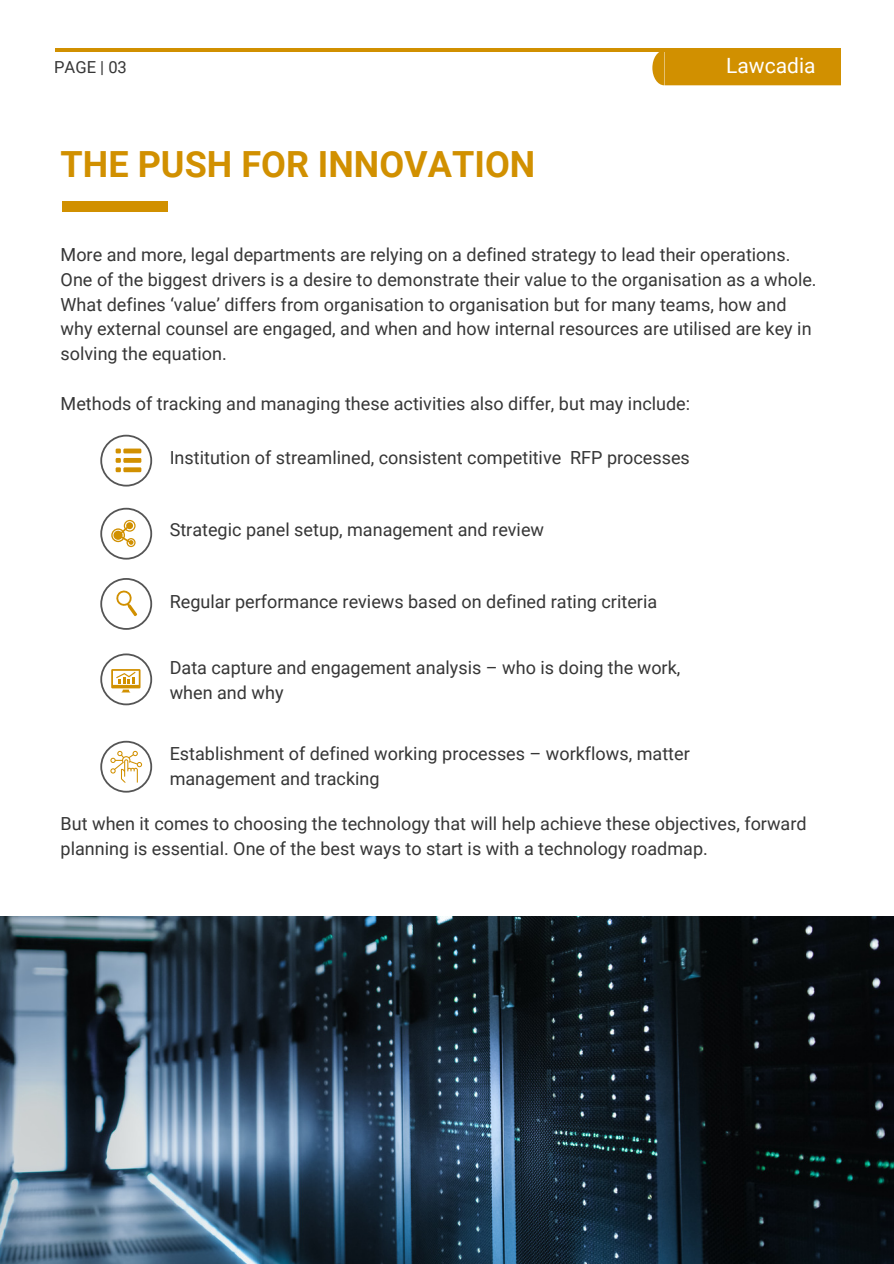
<style>
.page{position:relative;width:894px;height:1264px;background:#fff}
.page>*{position:absolute;margin:0;border:0;box-sizing:border-box;transform-origin:0 0}
.t1{font:700 36px "Roboto";color:#d19000}
.t2{font:21px "Roboto";color:#fff}
.t3{font:18px/24.8px "Roboto";color:#363636}
.t4{font:16.5px "Roboto";color:#363636}
</style>
<div class="page">
<div style="left:652px;top:52px;width:189px;height:33px;background:#d19000"></div>
<img style="left:0;top:916px;width:893px;height:347px">
<div style="left:62px;top:201px;width:106px;height:10px;background:#d19000"></div>
<svg style="left:100px;top:508px;width:52px;height:51px"></svg>
<svg style="left:100px;top:653px;width:52px;height:52px"></svg>
<svg style="left:100px;top:740px;width:52px;height:52px"></svg>
<svg style="left:100px;top:578px;width:52px;height:52px"></svg>
<svg style="left:100px;top:435px;width:52px;height:51px"></svg>
<hr style="left:0;top:48px;width:893px;height:4px;background:#d19000">
<div style="left:0;top:23px;width:54px;height:67px;background:#fff"></div>
<div style="left:841px;top:32px;width:52px;height:67px;background:#fff"></div>
<p class="t4" style="left:54px;top:56px;width:74px">PAGE | 03</p>
<h1 class="t1" style="left:61px;top:139px;width:476px">THE PUSH FOR INNOVATION</h1>
<p class="t2" style="left:726px;top:51px;width:91px">Lawcadia</p>
<p class="t3" style="left:61px;top:242px;width:757px">More and more, legal departments are relying on a defined strategy to lead their operations.<br>One of the biggest drivers is a desire to demonstrate their value to the organisation as a whole.<br>What defines ‘value’ differs from organisation to organisation but for many teams, how and why external counsel are engaged, and when and how internal resources are utilised are key in solving the equation.</p>
<p class="t3" style="left:61px;top:390px;width:631px">Methods of tracking and managing these activities also differ, but may include:</p>
<p class="t3" style="left:170px;top:444px;width:521px">Institution of streamlined, consistent competitive RFP processes</p>
<p class="t3" style="left:170px;top:516px;width:376px">Strategic panel setup, management and review</p>
<p class="t3" style="left:170px;top:588px;width:489px">Regular performance reviews based on defined rating criteria</p>
<p class="t3" style="left:170px;top:655px;width:512px">Data capture and engagement analysis – who is doing the work, when and why</p>
<p class="t3" style="left:170px;top:740px;width:521px">Establishment of defined working processes – workflows, matter management and tracking</p>
<p class="t3" style="left:61px;top:811px;width:747px">But when it comes to choosing the technology that will help achieve these objectives, forward planning is essential. One of the best ways to start is with a technology roadmap.</p>
</div>
